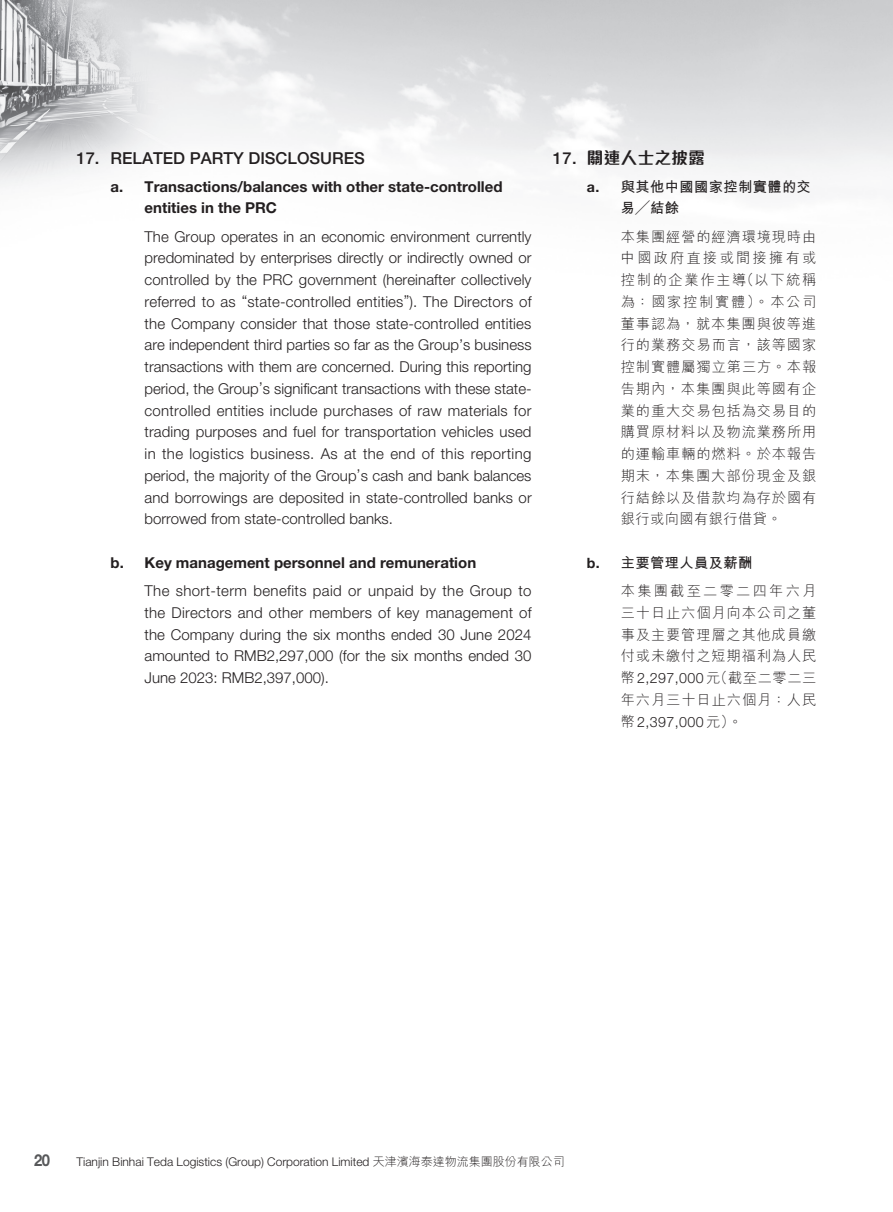
<style>
.page{position:relative;width:893px;height:1212px;background:#fff}
.page>*{position:absolute;margin:0;border:0;box-sizing:border-box;transform-origin:0 0}
._3__標題{font:500 16.5px "Helvetica Neue LT Std";color:#231f20}
._8__標題---C{font:700 16.5px "M Finance HK";letter-spacing:.03em;color:#231f20}
.t1{font:700 16.5px "Helvetica Neue LT Std";color:#57585a;scale:.9 1}
._1__內文{font:300 15px/21.8px "Helvetica Neue LT Std";color:#231f20;text-align:justify}
._4__副標題{font:700 15px/21.8px "Helvetica Neue LT Std";color:#231f20}
._6__內文---C{font:300 14.25px/21.8px "M Hei HK";letter-spacing:.06em;color:#231f20;text-align:justify}
._9___副標題---C{font:700 14.25px/21.8px "M Hei HK";letter-spacing:.03em;color:#231f20}
.t2{font:300 12px "Helvetica Neue LT Std";color:#231f20}
.s1{font-family:"Helvetica Neue LT Std";font-weight:500}
.s2{font-family:"Helvetica Neue LT Std"}
.s3{font-family:"M Hei HK"}
</style>
<div class="page">
<img style="left:0;top:0;width:892px;height:187px">
<p class="_3__標題" style="left:77px;top:148px;width:290px">17. RELATED PARTY DISCLOSURES</p>
<p class="_4__副標題" style="left:145px;top:175px;width:359px;text-indent:-34px">a. Transactions/balances with other state-controlled entities in the PRC</p>
<p class="_1__內文" style="left:145px;top:225px;width:389px">The Group operates in an economic environment currently predominated by enterprises directly or indirectly owned or controlled by the PRC government (hereinafter collectively referred to as “state-controlled entities”). The Directors of the Company consider that those state-controlled entities are independent third parties so far as the Group’s business transactions with them are concerned. During this reporting period, the Group’s significant transactions with these state&shy;controlled entities include purchases of raw materials for trading purposes and fuel for transportation vehicles used in the logistics business. As at the end of this reporting period, the majority of the Group’s cash and bank balances and borrowings are deposited in state-controlled banks or borrowed from state-controlled banks.</p>
<p class="_4__副標題" style="left:111px;top:551px;width:367px">b. Key management personnel and remuneration</p>
<p class="_1__內文" style="left:145px;top:579px;width:389px">The short-term benefits paid or unpaid by the Group to the Directors and other members of key management of the Company during the six months ended 30 June 2024 amounted to RMB2,297,000 (for the six months ended 30<br>June 2023: RMB2,397,000).</p>
<p class="_8__標題---C" style="left:553px;top:149px;width:154px"><span class="s1">17.</span> 關連人士之披露</p>
<p class="_9___副標題---C" style="left:621px;top:174px;width:192px;text-indent:-34px"><span class="s2">a.</span> 與其他中國國家控制實體的交易╱結餘</p>
<p class="_6__內文---C" style="left:621px;top:225px;width:197px">本集團經營的經濟環境現時由中國政府直接或間接擁有或控制的企業作主導（以下統稱為：國家控制實體）。本公司董事認為，就本集團與彼等進行的業務交易而言，該等國家控制實體屬獨立第三方。本報告期內，本集團與此等國有企業的重大交易包括為交易目的購買原材料以及物流業務所用的運輸車輛的燃料。於本報告期末，本集團大部份現金及銀行結餘以及借款均為存於國有銀行或向國有銀行借貸。</p>
<p class="_9___副標題---C" style="left:587px;top:550px;width:167px"><span class="s2">b.</span> 主要管理人員及薪酬</p>
<p class="_6__內文---C" style="left:621px;top:580px;width:197px">本集團截至二零二四年六月三十日止六個月向本公司之董事及主要管理層之其他成員繳付或未繳付之短期福利為人民幣<span class="s2">2,297,000</span>元（截至二零二三年六月三十日止六個月：人民幣<span class="s2">2,397,000</span>元）。</p>
<p class="t1" style="left:34px;top:1149px;width:19px">20</p>
<p class="t2" style="left:77px;top:1154px;width:490px">Tianjin Binhai Teda Logistics (Group) Corporation Limited <span class="s3">天津濱海泰達物流集團股份有限公司</span></p>
</div>
